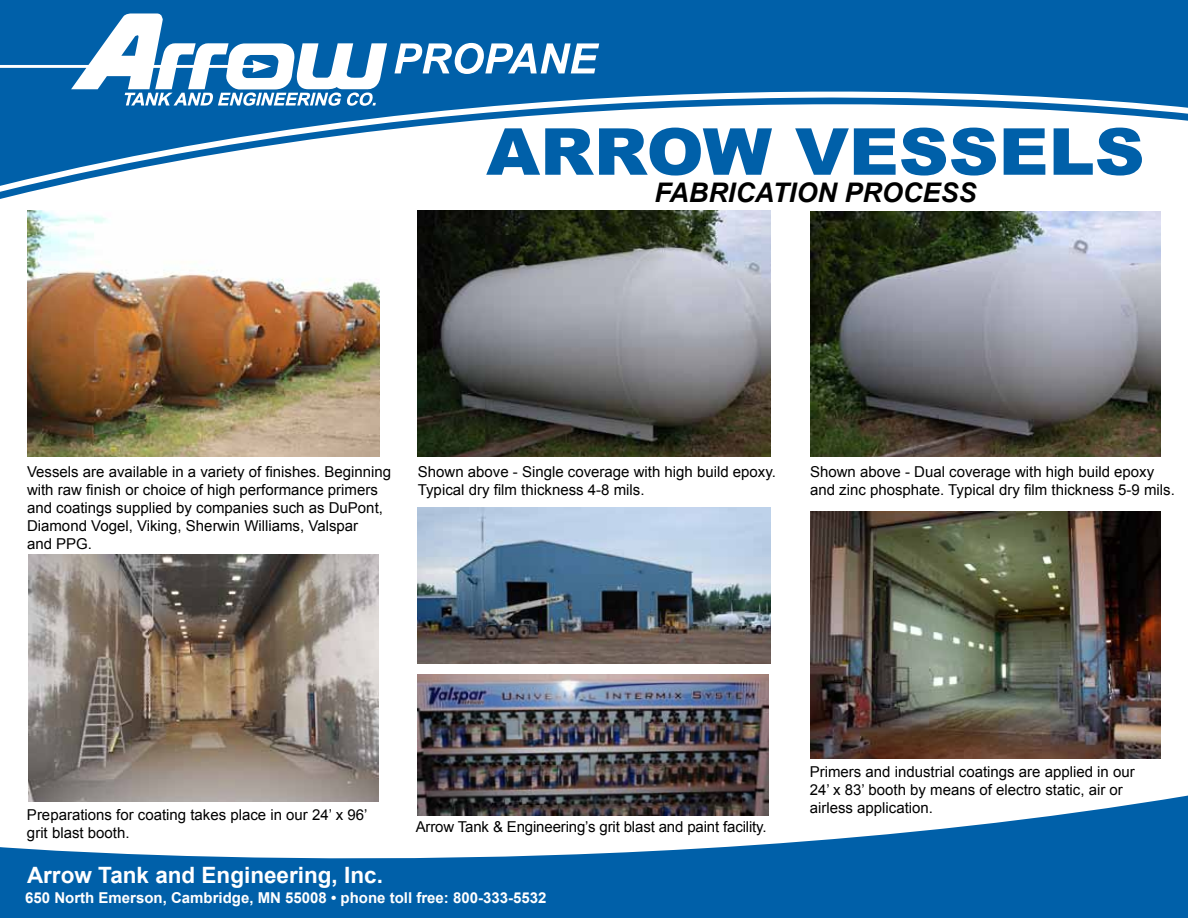
<style>
.page{position:relative;width:1188px;height:918px;background:#fff}
.page>*{position:absolute;margin:0;border:0;box-sizing:border-box;transform-origin:0 0}
.t1{font:900 64.8px "Arial";color:#0060a9;scale:1.07 1}
.t2{font:italic 700 27px "Arial";color:#000}
.t3{font:700 22.5px "Arial";color:#fff}
.t4{font:15px/18px "Arial";color:#000}
.t5{font:700 15px "Arial";color:#fff}
</style>
<div class="page">
<svg style="left:0;top:0;width:1188px;height:186px;fill:#0060a9"></svg>
<svg style="left:0;top:13px;width:387px;height:93px"></svg>
<svg style="left:395px;top:43px;width:204px;height:31px"></svg>
<svg style="left:0;top:795px;width:1188px;height:123px;fill:#0060a9"></svg>
<img style="left:28px;top:555px;width:350px;height:246px">
<img style="left:27px;top:211px;width:353px;height:246px">
<img style="left:811px;top:211px;width:350px;height:246px">
<img style="left:417px;top:674px;width:351px;height:142px">
<img style="left:810px;top:512px;width:351px;height:247px">
<img style="left:418px;top:211px;width:352px;height:246px">
<img style="left:417px;top:507px;width:354px;height:156px">
<h1 class="t1" style="left:486px;top:105px;width:617px">ARROW VESSELS</h1>
<h2 class="t2" style="left:654px;top:175px;width:324px">FABRICATION PROCESS</h2>
<p class="t4" style="left:27px;top:463px;width:366px">Vessels are available in a variety of finishes. Beginning with raw finish or choice of high performance primers and coatings supplied by companies such as DuPont, Diamond Vogel, Viking, Sherwin Williams, Valspar<br>and PPG.</p>
<p class="t4" style="left:810px;top:463px;width:366px">Shown above - Dual coverage with high build epoxy and zinc phosphate. Typical dry film thickness 5-9 mils.</p>
<p class="t4" style="left:418px;top:463px;width:360px">Shown above - Single coverage with high build epoxy.<br>Typical dry film thickness 4-8 mils.</p>
<p class="t4" style="left:27px;top:806px;width:342px">Preparations for coating takes place in our 24’ x 96’ grit blast booth.</p>
<h3 class="t3" style="left:27px;top:861px;width:357px">Arrow Tank and Engineering, Inc.</h3>
<p class="t4" style="left:416px;top:818px;width:352px">Arrow Tank &amp; Engineering’s grit blast and paint facility.</p>
<p class="t5" style="left:25px;top:888px;width:523px">650 North Emerson, Cambridge, MN 55008 • phone toll free: 800-333-5532</p>
<p class="t4" style="left:810px;top:763px;width:327px">Primers and industrial coatings are applied in our<br>24’ x 83’ booth by means of electro static, air or airless application.</p>
</div>
